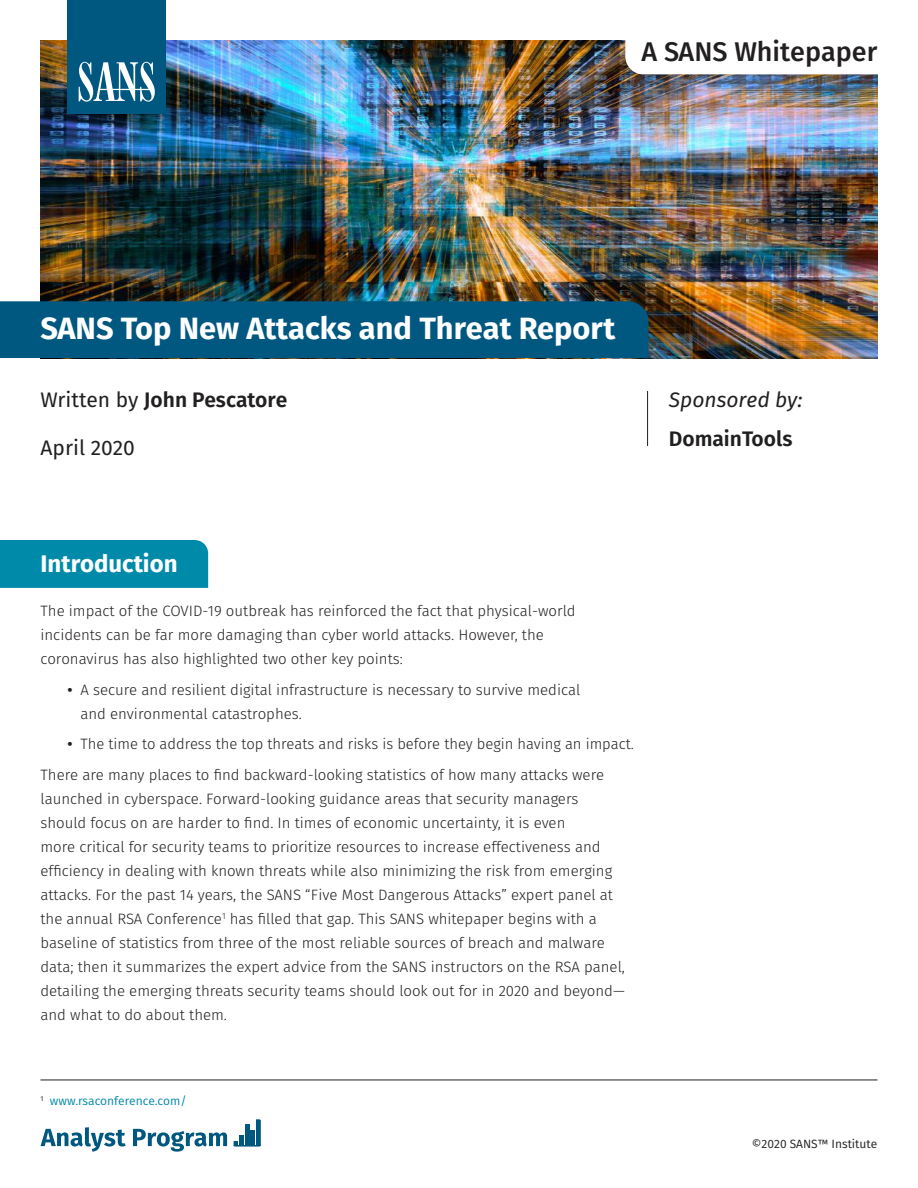
<style>
.page{position:relative;width:918px;height:1188px;background:#fff}
.page>*{position:absolute;margin:0;border:0;box-sizing:border-box;transform-origin:0 0}
.t1{font:700 30.75px "Fira Sans";color:#fff}
.t2{font:500 27px "Fira Sans";color:#221f20}
.t3{font:700 24px "Fira Sans";color:#fff}
.t4{font:600 21px "Fira Sans";color:#221f20}
.t5{font:italic 21px "Fira Sans";color:#221f20}
.t6{font:21px "Fira Sans";color:#221f20}
.t7{font:300 15px/24px "Fira Sans";color:#221f20}
.t8{font:12px "Fira Sans";color:#008aaa}
.t9{font:12px "Fira Sans";color:#221f20}
.s1{font-weight:400}
.s2{font-weight:600}
</style>
<div class="page">
<img style="left:41px;top:40px;width:836px;height:318px">
<div style="left:0;top:540px;width:208px;height:48px;background:#008aaa"></div>
<svg style="left:625px;top:40px;width:252px;height:34px"></svg>
<div style="left:68px;top:0;width:98px;height:113px;background:#005881"></div>
<svg style="left:79px;top:62px;width:76px;height:40px"></svg>
<hr style="left:647px;top:391px;width:1px;height:55px;background:#221f20">
<hr style="left:40px;top:1080px;width:838px;height:1px;background:#221f20">
<svg style="left:41px;top:1127px;width:85px;height:25px"></svg>
<svg style="left:133px;top:1129px;width:94px;height:23px"></svg>
<svg style="left:234px;top:1141px;width:4px;height:4px"></svg>
<div style="left:239px;top:1136px;width:5px;height:10px;background:#005881"></div>
<hr style="left:245px;top:1125px;width:4px;height:21px;background:#005881">
<hr style="left:251px;top:1130px;width:4px;height:16px;background:#005881">
<div style="left:256px;top:1119px;width:5px;height:27px;background:#005881"></div>
<hr style="left:234px;top:1145px;width:27px;height:2px;background:#005881">
<div style="left:0;top:301px;width:649px;height:57px;background:#005881"></div>
<h2 class="t2" style="left:642px;top:32px;width:237px">A SANS Whitepaper</h2>
<h1 class="t1" style="left:40px;top:307px;width:576px">SANS Top New Attacks and Threat Report</h1>
<h3 class="t4" style="left:40px;top:385px;width:248px"><span class="s1">Written by</span> John Pescatore</h3>
<h3 class="t6" style="left:40px;top:433px;width:96px">April 2020</h3>
<h3 class="t5" style="left:669px;top:385px;width:135px">Sponsored by:</h3>
<h3 class="t4" style="left:669px;top:424px;width:125px">DomainTools</h3>
<h3 class="t3" style="left:40px;top:546px;width:139px">Introduction</h3>
<p class="t7" style="left:40px;top:599px;width:537px">The impact of the COVID-19 outbreak has reinforced the fact that physical-world incidents can be far more damaging than cyber world attacks. However, the coronavirus has also highlighted two other key points:</p>
<p class="t7" style="left:80px;top:677px;width:501px;text-indent:-13px"><span class="s2">•</span> A secure and resilient digital infrastructure is necessary to survive medical and environmental catastrophes.</p>
<p class="t7" style="left:40px;top:729px;width:595px;line-height:30.8px;text-indent:27px"><span class="s2">•</span> The time to address the top threats and risks is before they begin having an impact.<br>There are many places to find backward-looking statistics of how many attacks were</p>
<p class="t7" style="left:40px;top:787px;width:586px">launched in cyberspace. Forward-looking guidance areas that security managers should focus on are harder to find. In times of economic uncertainty, it is even<br>more critical for security teams to prioritize resources to increase effectiveness and efficiency in dealing with known threats while also minimizing the risk from emerging attacks. For the past 14 years, the SANS “Five Most Dangerous Attacks” expert panel at the annual RSA Conference<sup>1</sup> has filled that gap. This SANS whitepaper begins with a baseline of statistics from three of the most reliable sources of breach and malware data; then it summarizes the expert advice from the SANS instructors on the RSA panel, detailing the emerging threats security teams should look out for in 2020 and beyond— and what to do about them.</p>
<p class="t8" style="left:40px;top:1092px;width:148px"><sup>1</sup> www.rsaconference.com/</p>
<p class="t9" style="left:752px;top:1135px;width:127px">©2020 SANS™ Institute</p>
</div>
